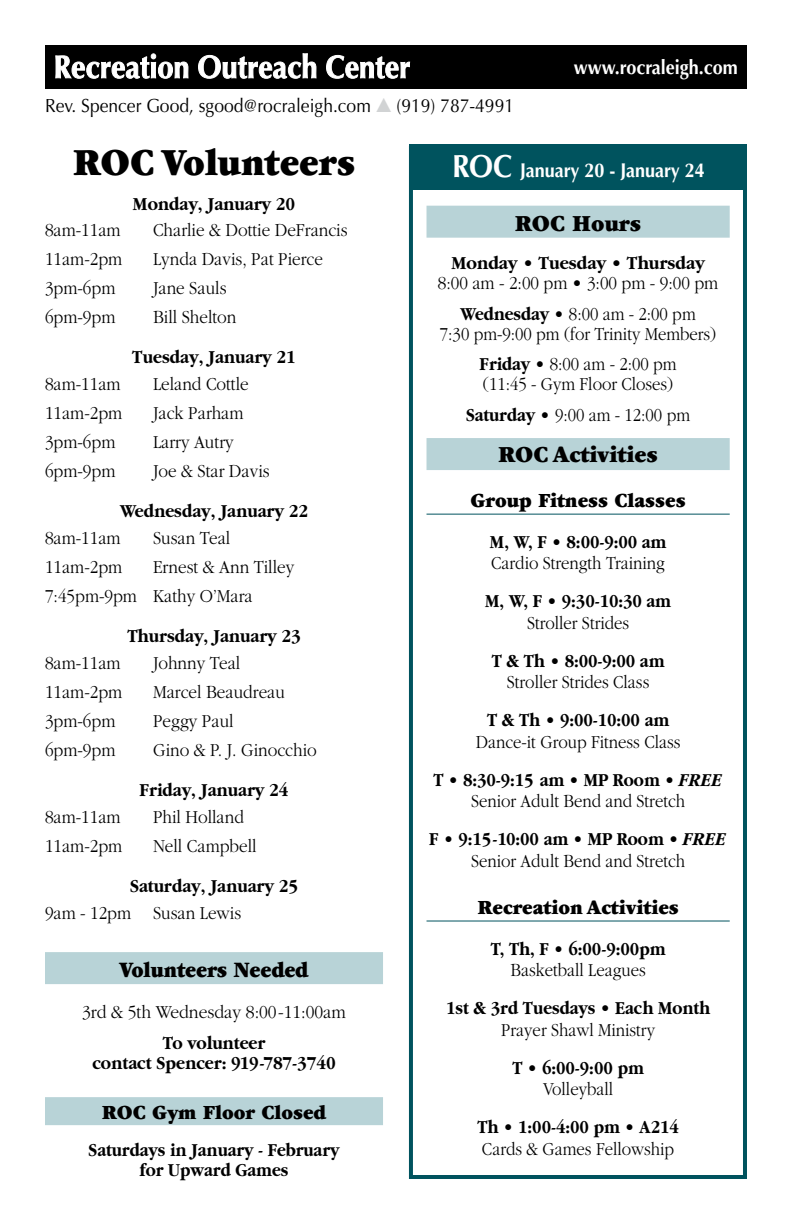
<style>
.page{position:relative;width:792px;height:1224px;background:#fff}
.page>*{position:absolute;margin:0;border:0;box-sizing:border-box;transform-origin:0 0}
.t1{font:900 40px "Garamond";color:#000;scale:.9 1}
.t2{font:900 24px "Garamond";color:#000;scale:.92 1}
.t3{font:900 23px "Garamond";letter-spacing:-.005em;color:#000;scale:.88 1}
.t4{font:900 21px "Garamond";color:#000;scale:.92 1}
.t5{font:700 20px "Optima";color:#fff;scale:.9 1}
.t6{font:300 19px/29px "Garamond";color:#000;scale:.9 1}
.t7{font:300 19px/30.8px "Garamond";color:#000;text-align:center;scale:.88 1}
.t8{font:700 19px/19.6px "Garamond";color:#000;text-align:center;scale:.88 1}
.t9{font:700 19px/20px "Garamond";color:#000;text-align:center;scale:.9 1}
.t10{font:19px "Optima";color:#000;scale:.92 1}
.t11{font:300 19px "Garamond";color:#000;scale:.92 1}
.t12{font:700 19px "Garamond";color:#000;scale:.92 1}
.s1{color:#d1d3d4}
.s2{font-size:32px}
.s3{font-weight:700}
.s4{font-weight:700;font-style:italic}
</style>
<div class="page">
<div style="left:45px;top:45px;width:702px;height:43px;background:#000"></div>
<svg style="left:55px;top:53px;width:133px;height:26px"></svg>
<svg style="left:198px;top:53px;width:118px;height:26px"></svg>
<svg style="left:326px;top:55px;width:84px;height:24px"></svg>
<div style="left:45px;top:952px;width:338px;height:32px;background:#b8d3d7"></div>
<div style="left:45px;top:1097px;width:338px;height:28px;background:#b8d3d7"></div>
<div style="left:409px;top:146px;width:338px;height:1033px;border:4px solid #00535e"></div>
<div style="left:410px;top:144px;width:337px;height:46px;background:#00535e"></div>
<div style="left:427px;top:206px;width:303px;height:32px;background:#b8d3d7"></div>
<div style="left:427px;top:438px;width:303px;height:32px;background:#b8d3d7"></div>
<hr style="left:427px;top:514px;width:303px;height:1px;background:#00535e">
<hr style="left:427px;top:921px;width:303px;height:1px;background:#00535e">
<p class="t10" style="left:45px;top:95px;width:511px">Rev. Spencer Good, sgood@rocraleigh.com <span class="s1">▲</span> (919) 787-4991</p>
<p class="t5" style="left:574px;top:55px;width:184px">www.rocraleigh.com</p>
<h1 class="t1" style="left:73px;top:140px;width:316px">ROC Volunteers</h1>
<p class="t9" style="left:133px;top:194px;width:182px">Monday, January 20</p>
<p class="t6" style="left:45px;top:216px;width:85px">8am-11am</p>
<p class="t6" style="left:153px;top:216px;width:218px">Charlie &amp; Dottie DeFrancis</p>
<p class="t6" style="left:45px;top:245px;width:87px">11am-2pm</p>
<p class="t6" style="left:153px;top:245px;width:190px">Lynda Davis, Pat Pierce</p>
<p class="t6" style="left:45px;top:274px;width:80px">3pm-6pm</p>
<p class="t6" style="left:153px;top:274px;width:83px">Jane Sauls</p>
<p class="t6" style="left:45px;top:303px;width:80px">6pm-9pm</p>
<p class="t6" style="left:153px;top:303px;width:94px">Bill Shelton</p>
<p class="t9" style="left:132px;top:347px;width:183px">Tuesday, January 21</p>
<p class="t6" style="left:45px;top:370px;width:85px">8am-11am</p>
<p class="t6" style="left:153px;top:370px;width:108px">Leland Cottle</p>
<p class="t6" style="left:45px;top:399px;width:87px">11am-2pm</p>
<p class="t6" style="left:153px;top:399px;width:102px">Jack Parham</p>
<p class="t6" style="left:45px;top:428px;width:80px">3pm-6pm</p>
<p class="t6" style="left:153px;top:428px;width:91px">Larry Autry</p>
<p class="t6" style="left:45px;top:457px;width:80px">6pm-9pm</p>
<p class="t6" style="left:153px;top:457px;width:131px">Joe &amp; Star Davis</p>
<p class="t9" style="left:120px;top:501px;width:210px">Wednesday, January 22</p>
<p class="t6" style="left:45px;top:524px;width:85px">8am-11am</p>
<p class="t6" style="left:153px;top:524px;width:87px">Susan Teal</p>
<p class="t6" style="left:45px;top:553px;width:87px">11am-2pm</p>
<p class="t6" style="left:45px;top:553px;width:278px;text-indent:108px">Ernest &amp; Ann Tilley<br>7:45pm-9pm Kathy O’Mara</p>
<p class="t9" style="left:127px;top:626px;width:194px">Thursday, January 23</p>
<p class="t6" style="left:45px;top:649px;width:85px">8am-11am</p>
<p class="t6" style="left:153px;top:649px;width:98px">Johnny Teal</p>
<p class="t6" style="left:45px;top:678px;width:87px">11am-2pm</p>
<p class="t6" style="left:153px;top:678px;width:148px">Marcel Beaudreau</p>
<p class="t6" style="left:45px;top:707px;width:80px">3pm-6pm</p>
<p class="t6" style="left:153px;top:707px;width:91px">Peggy Paul</p>
<p class="t6" style="left:45px;top:736px;width:80px">6pm-9pm</p>
<p class="t6" style="left:153px;top:736px;width:183px">Gino &amp; P. J. Ginocchio</p>
<p class="t9" style="left:140px;top:780px;width:167px">Friday, January 24</p>
<p class="t6" style="left:45px;top:803px;width:85px">8am-11am</p>
<p class="t6" style="left:153px;top:803px;width:103px">Phil Holland</p>
<p class="t6" style="left:45px;top:831px;width:87px">11am-2pm</p>
<p class="t6" style="left:153px;top:831px;width:117px">Nell Campbell</p>
<p class="t9" style="left:130px;top:876px;width:188px">Saturday, January 25</p>
<p class="t6" style="left:45px;top:898px;width:220px">9am - 12pm Susan Lewis</p>
<p class="t3" style="left:120px;top:957px;width:216px">Volunteers Needed</p>
<p class="t11" style="left:82px;top:1002px;width:288px">3rd &amp; 5th Wednesday 8:00-11:00am</p>
<p class="t9" style="left:92px;top:1032px;width:272px">To volunteer<br>contact Spencer: 919-787-3740</p>
<p class="t4" style="left:102px;top:1101px;width:245px">ROC Gym Floor Closed</p>
<p class="t8" style="left:89px;top:1140px;width:286px">Saturdays in January - February for Upward Games</p>
<p class="t5" style="left:452px;top:159px;width:282px"><span class="s2">ROC</span> January 20 - January 24</p>
<p class="t2" style="left:515px;top:210px;width:139px">ROC Hours</p>
<p class="t12" style="left:451px;top:252px;width:277px">Monday • Tuesday • Thursday</p>
<p class="t6" style="left:438px;top:268px;width:313px;line-height:30.8px;text-align:center">8:00 am - 2:00 pm • 3:00 pm - 9:00 pm<br><span class="s3">Wednesday •</span> 8:00 am - 2:00 pm</p>
<p class="t7" style="left:440px;top:318px;width:316px">7:30 pm-9:00 pm (for Trinity Members)<br><span class="s3">Friday •</span> 8:00 am - 2:00 pm</p>
<p class="t7" style="left:466px;top:369px;width:256px">(11:45 - Gym Floor Closes)<br><span class="s3">Saturday •</span> 9:00 am - 12:00 pm</p>
<p class="t2" style="left:498px;top:442px;width:175px">ROC Activities</p>
<p class="t4" style="left:471px;top:489px;width:235px">Group Fitness Classes</p>
<p class="t8" style="left:490px;top:532px;width:202px">M, W, F • 8:00-9:00 am</p>
<p class="t7" style="left:491px;top:548px;width:199px">Cardio Strength Training</p>
<p class="t8" style="left:485px;top:592px;width:212px">M, W, F • 9:30-10:30 am</p>
<p class="t7" style="left:527px;top:608px;width:117px">Stroller Strides</p>
<p class="t8" style="left:492px;top:651px;width:198px">T &amp; Th • 8:00-9:00 am</p>
<p class="t7" style="left:507px;top:667px;width:163px">Stroller Strides Class</p>
<p class="t8" style="left:487px;top:710px;width:208px">T &amp; Th • 9:00-10:00 am</p>
<p class="t7" style="left:433px;top:723px;width:331px;line-height:38px">Dance-it Group Fitness Class<br><span class="s3">T • 8:30-9:15 am • MP Room •</span> <span class="s4">FREE</span></p>
<p class="t7" style="left:429px;top:782px;width:340px;line-height:38px">Senior Adult Bend and Stretch<br><span class="s3">F • 9:15-10:00 am • MP Room •</span> <span class="s4">FREE</span></p>
<p class="t7" style="left:471px;top:845px;width:245px">Senior Adult Bend and Stretch</p>
<p class="t4" style="left:477px;top:896px;width:220px">Recreation Activities</p>
<p class="t8" style="left:491px;top:939px;width:200px">T, Th, F • 6:00-9:00pm</p>
<p class="t7" style="left:510px;top:955px;width:155px">Basketball Leagues</p>
<p class="t8" style="left:446px;top:998px;width:302px">1st &amp; 3rd Tuesdays • Each Month</p>
<p class="t7" style="left:501px;top:1015px;width:176px">Prayer Shawl Ministry</p>
<p class="t8" style="left:512px;top:1058px;width:151px">T • 6:00-9:00 pm</p>
<p class="t7" style="left:543px;top:1074px;width:81px">Volleyball</p>
<p class="t8" style="left:477px;top:1117px;width:230px">Th • 1:00-4:00 pm • A214</p>
<p class="t7" style="left:482px;top:1133px;width:220px">Cards &amp; Games Fellowship</p>
</div>
